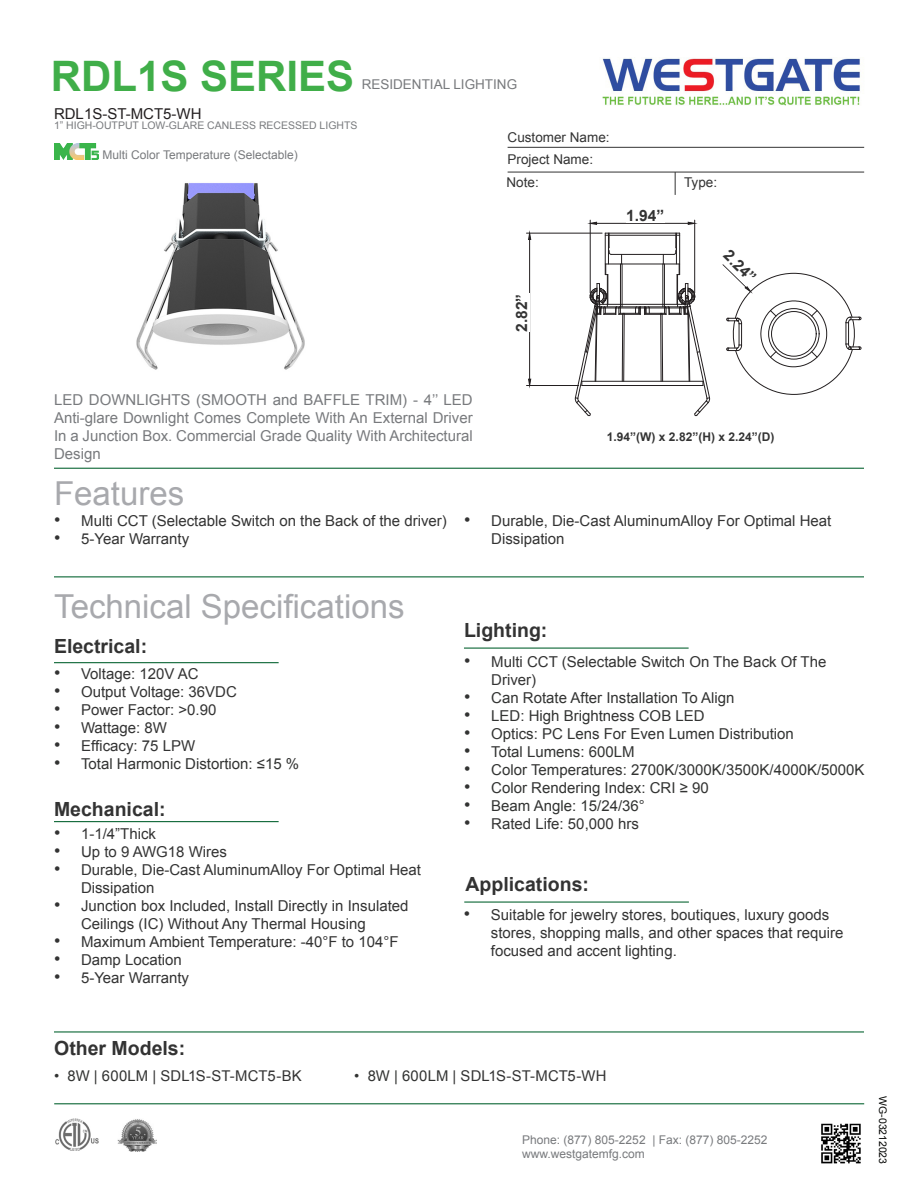
<style>
.page{position:relative;width:918px;height:1188px;background:#fff}
.page>*{position:absolute;margin:0;border:0;box-sizing:border-box;transform-origin:0 0}
.t1{font:700 42px "Arial";color:#40ae49}
.t2{font:33px "Arial";color:#a8a9ad}
.t3{font:700 19.5px "Arial";color:#333}
.t4{font:700 15.6px "Arial";color:#333}
.t5{font:15px/18px "Arial";color:#333}
.t6{font:15px "Arial";color:#323332}
.t7{font:15px/18px "Arial";color:#787a7d;text-align:justify}
.t8{font:15px "Arial";color:#231f20}
.t9{font:14.85px "Arial";letter-spacing:.005em;color:#333}
.t10{font:13.5px "Arial";color:#333}
.t11{font:13.5px "Arial";color:#787a7d}
.t12{font:12px "Arial";color:#787a7d}
.t13{font:700 12px "Arial";color:#333}
.t14{font:10.5px "Arial";color:#787a7d}
.t15{font:10.5px "Arial";letter-spacing:-.005em;color:#040503}
.t16{font:9px "Sim Sun";color:#231f20;scale:.85 1}
.t17{font:9px "Sim Sun";color:#000;scale:.85 1}
.s1{font-size:18px}
.s2{color:#323332}
</style>
<div class="page">
<hr style="left:54px;top:468px;width:810px;height:1px;background:#0d6736">
<hr style="left:508px;top:147px;width:356px;height:1px;background:#333">
<svg style="left:675px;top:173px;width:1px;height:22px"></svg>
<hr style="left:508px;top:172px;width:356px;height:1px;background:#333">
<hr style="left:54px;top:576px;width:810px;height:1px;background:#0d6736">
<hr style="left:54px;top:662px;width:225px;height:1px;background:#0d6736">
<hr style="left:464px;top:648px;width:225px;height:1px;background:#0d6736">
<img style="left:602px;top:58px;width:258px;height:48px">
<hr style="left:54px;top:1103px;width:810px;height:1px;background:#0d6736">
<img style="left:821px;top:1123px;width:40px;height:41px">
<hr style="left:54px;top:821px;width:225px;height:1px;background:#0d6736">
<hr style="left:464px;top:901px;width:225px;height:2px;background:#0d6736">
<img style="left:55px;top:1118px;width:44px;height:33px">
<hr style="left:54px;top:1031px;width:810px;height:2px;background:#0d6736">
<img style="left:118px;top:1119px;width:39px;height:33px">
<img style="left:55px;top:143px;width:44px;height:16px">
<img style="left:136px;top:183px;width:169px;height:187px">
<svg style="left:575px;top:233px;width:135px;height:183px"></svg>
<hr style="left:526px;top:233px;width:76px;height:1px;background:#231f20">
<hr style="left:526px;top:385px;width:53px;height:1px;background:#231f20">
<hr style="left:529px;top:239px;width:1px;height:140px;background:#231f20">
<svg style="left:528px;top:232px;width:3px;height:8px"></svg>
<svg style="left:528px;top:378px;width:3px;height:7px"></svg>
<hr style="left:694px;top:220px;width:1px;height:73px;background:#231f20">
<hr style="left:590px;top:220px;width:1px;height:73px;background:#231f20">
<hr style="left:597px;top:223px;width:91px;height:1px;background:#231f20">
<svg style="left:687px;top:221px;width:8px;height:4px"></svg>
<svg style="left:589px;top:221px;width:8px;height:4px"></svg>
<svg style="left:722px;top:264px;width:139px;height:131px"></svg>
<p class="t1" style="left:51px;top:48px;width:305px">RDL1S SERIES</p>
<p class="t8" style="left:54px;top:104px;width:149px">RDL1S-ST-MCT5-WH</p>
<p class="t11" style="left:362px;top:75px;width:157px">RESIDENTIAL LIGHTING</p>
<p class="t14" style="left:54px;top:119px;width:305px">1” HIGH-OUTPUT LOW-GLARE CANLESS RECESSED LIGHTS</p>
<p class="t12" style="left:103px;top:147px;width:197px">Multi Color Temperature (Selectable)</p>
<p class="t10" style="left:508px;top:128px;width:104px">Customer Name:</p>
<p class="t10" style="left:508px;top:150px;width:87px">Project Name:</p>
<p class="t10" style="left:507px;top:173px;width:34px">Note:</p>
<p class="t10" style="left:684px;top:173px;width:35px">Type:</p>
<p class="t4" style="left:511px;top:332px;width:40px;rotate:-90deg">2.82”</p>
<p class="t16" style="left:520px;top:317px;width:20px;rotate:-90deg">71.7</p>
<p class="t4" style="left:626px;top:205px;width:40px">1.94”</p>
<p class="t16" style="left:635px;top:214px;width:20px">49.2</p>
<p class="t4" style="left:733px;top:245px;width:40px;rotate:44deg">2.24”</p>
<p class="t17" style="left:734px;top:262px;width:20px;rotate:44deg">57.0</p>
<p class="t7" style="left:54px;top:391px;width:420px">LED DOWNLIGHTS (SMOOTH and BAFFLE TRIM) - 4’’ LED Anti-glare Downlight Comes Complete With An External Driver In a Junction Box. Commercial Grade Quality With Architectural Design</p>
<p class="t2" style="left:54px;top:472px;width:132px">Features</p>
<p class="t13" style="left:607px;top:429px;width:169px">1.94”(W) x 2.82”(H) x 2.24”(D)</p>
<p class="t5" style="left:54px;top:512px;width:394px"><span class="s1">•</span> Multi CCT (Selectable Switch on the Back of the driver)</p>
<p class="t5" style="left:54px;top:530px;width:137px"><span class="s1">•</span> 5-Year Warranty</p>
<p class="t2" style="left:54px;top:585px;width:352px">Technical Specifications</p>
<p class="t3" style="left:54px;top:634px;width:95px">Electrical:</p>
<p class="t5" style="left:54px;top:665px;width:146px"><span class="s1">•</span> Voltage: 120V AC</p>
<p class="t5" style="left:54px;top:683px;width:184px"><span class="s1">•</span> Output Voltage: 36VDC</p>
<p class="t5" style="left:54px;top:701px;width:164px"><span class="s1">•</span> Power Factor: &gt;0.90</p>
<p class="t5" style="left:54px;top:719px;width:115px"><span class="s1">•</span> Wattage: 8W</p>
<p class="t5" style="left:54px;top:737px;width:143px"><span class="s1">•</span> Efficacy: 75 LPW</p>
<p class="t6" style="left:54px;top:754px;width:247px"><span class="s1">•</span> Total Harmonic Distortion: ≤15 %</p>
<p class="t3" style="left:54px;top:796px;width:113px">Mechanical:</p>
<p class="t5" style="left:54px;top:825px;width:104px"><span class="s1">•</span> 1-1/4”Thick</p>
<p class="t5" style="left:54px;top:843px;width:175px"><span class="s1">•</span> Up to 9 AWG18 Wires</p>
<p class="t5" style="left:81px;top:861px;width:342px;text-indent:-27px"><span class="s1">•</span> Durable, Die-Cast AluminumAlloy For Optimal Heat<br>Dissipation</p>
<p class="t5" style="left:81px;top:897px;width:329px;text-indent:-27px"><span class="s1">•</span> Junction box Included, Install Directly in Insulated<br>Ceilings (IC) Without Any Thermal Housing</p>
<p class="t5" style="left:54px;top:933px;width:346px"><span class="s1">•</span> Maximum Ambient Temperature: -40°F to 104°F</p>
<p class="t5" style="left:54px;top:951px;width:129px"><span class="s1">•</span> Damp Location</p>
<p class="t5" style="left:54px;top:969px;width:137px"><span class="s1">•</span> 5-Year Warranty</p>
<p class="t5" style="left:491px;top:512px;width:342px;text-indent:-27px"><span class="s1">•</span> Durable, Die-Cast AluminumAlloy For Optimal Heat<br>Dissipation</p>
<p class="t3" style="left:464px;top:618px;width:85px">Lighting:</p>
<p class="t5" style="left:491px;top:653px;width:337px;text-indent:-27px"><span class="s1">•</span> Multi CCT (Selectable Switch On The Back Of The<br>Driver)</p>
<p class="t6" style="left:464px;top:688px;width:272px"><span class="s1">•</span> Can Rotate After Installation To Align</p>
<p class="t6" style="left:464px;top:706px;width:242px"><span class="s1">•</span> LED: High Brightness COB LED</p>
<p class="t6" style="left:464px;top:724px;width:331px"><span class="s1">•</span> Optics: PC Lens For Even Lumen Distribution</p>
<p class="t6" style="left:464px;top:742px;width:172px"><span class="s1">•</span> Total Lumens: 600LM</p>
<p class="t6" style="left:464px;top:760px;width:402px"><span class="s1">•</span> Color Temperatures: 2700K/3000K/3500K/4000K/5000K</p>
<p class="t6" style="left:464px;top:778px;width:246px"><span class="s1">•</span> Color Rendering Index: CRI ≥ 90</p>
<p class="t6" style="left:464px;top:796px;width:182px"><span class="s1">•</span> Beam Angle: 15/24/36°</p>
<p class="t5" style="left:464px;top:815px;width:176px"><span class="s1">•</span> Rated Life: 50,000 hrs</p>
<p class="t3" style="left:466px;top:871px;width:125px">Applications:</p>
<p class="t5" style="left:491px;top:905px;width:354px;text-indent:-27px"><span class="s1">•</span> Suitable for jewelry stores, boutiques, luxury goods stores, shopping malls, and other spaces that require focused and accent lighting.</p>
<p class="t3" style="left:54px;top:1035px;width:133px">Other Models:</p>
<p class="t9" style="left:54px;top:1066px;width:249px"><span class="s2">• 8W | 600LM</span> | SDL1S-ST-MCT5-BK</p>
<p class="t9" style="left:354px;top:1066px;width:254px"><span class="s2">• 8W | 600LM</span> | SDL1S-ST-MCT5-WH</p>
<p class="t12" style="left:522px;top:1132px;width:247px">Phone: (877) 805-2252 | Fax: (877) 805-2252</p>
<p class="t12" style="left:522px;top:1146px;width:124px">www.westgatemfg.com</p>
<p class="t15" style="left:890px;top:1096px;width:69px;rotate:90deg">WG-03212023</p>
</div>
